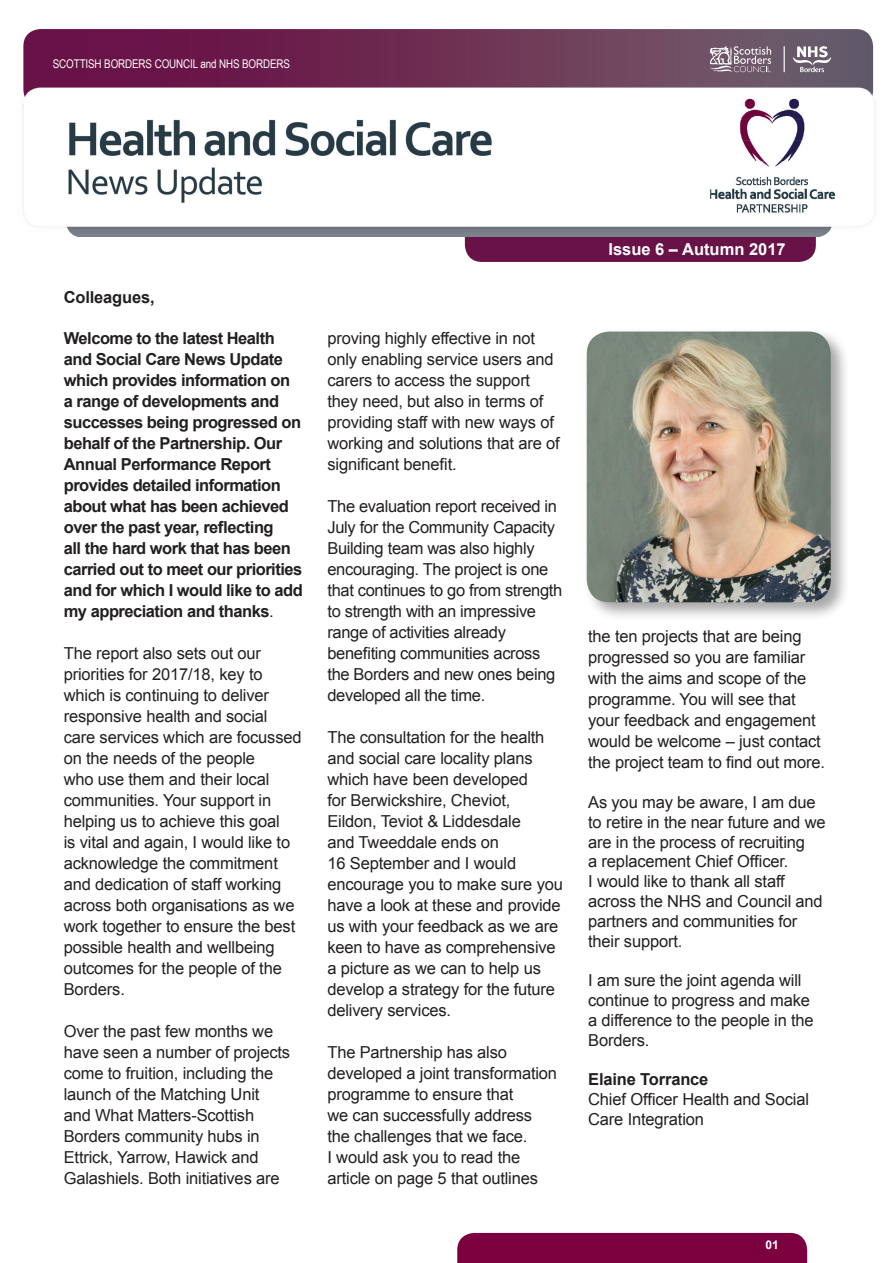
<style>
.page{position:relative;width:893px;height:1263px;background:#fff}
.page>*{position:absolute;margin:0;border:0;box-sizing:border-box;transform-origin:0 0}
.t1{font:16.5px/21px "Arial";letter-spacing:-.01em;color:#231f20}
.t2{font:700 16.5px/21px "Arial";letter-spacing:-.03em;color:#231f20}
.t3{font:700 16.5px "Arial";letter-spacing:-.01em;color:#231f20}
.t4{font:700 16.5px "Arial";color:#fff}
.t5{font:12px "Arial Narrow";letter-spacing:-.01em;color:#fff}
.t6{font:700 12px "Arial";color:#fff}
.s1{font-weight:400}
</style>
<div class="page">
<div style="left:457px;top:1233px;width:350px;height:30px;background:#7c0040"></div>
<div style="left:465px;top:199px;width:351px;height:63px;background:#691247;border-radius:17px"></div>
<div style="left:583px;top:328px;width:267px;height:293px;background:#231f20;opacity:.4"></div>
<img style="left:587px;top:331px;width:244px;height:271px">
<svg style="left:23px;top:29px;width:850px;height:56px;background:#6c3255"></svg>
<img style="left:23px;top:85px;width:852px;height:151px">
<svg style="left:710px;top:46px;width:61px;height:26px;background:#978693"></svg>
<svg style="left:793px;top:46px;width:38px;height:26px"></svg>
<svg style="left:784px;top:46px;width:1px;height:26px"></svg>
<p class="t5" style="left:53px;top:55px;width:239px">SCOTTISH BORDERS COUNCIL and NHS BORDERS</p>
<p class="t3" style="left:64px;top:287px;width:92px">Colleagues,</p>
<p class="t2" style="left:64px;top:328px;width:241px">Welcome to the latest Health and Social Care News Update which provides information on a range of developments and successes being progressed on behalf of the Partnership. Our<br>Annual Performance Report provides detailed information about what has been achieved over the past year, reflecting<br>all the hard work that has been carried out to meet our priorities and for which I would like to add my appreciation and thanks<span class="s1">.</span></p>
<p class="t1" style="left:64px;top:643px;width:239px">The report also sets out our priorities for 2017/18, key to which is continuing to deliver responsive health and social care services which are focussed on the needs of the people<br>who use them and their local communities. Your support in helping us to achieve this goal<br>is vital and again, I would like to acknowledge the commitment and dedication of staff working across both organisations as we work together to ensure the best possible health and wellbeing outcomes for the people of the<br>Borders.</p>
<p class="t1" style="left:64px;top:1021px;width:228px">Over the past few months we have seen a number of projects come to fruition, including the launch of the Matching Unit and What Matters-Scottish<br>Borders community hubs in<br>Ettrick, Yarrow, Hawick and<br>Galashiels. Both initiatives are</p>
<p class="t1" style="left:327px;top:327px;width:234px">proving highly effective in not only enabling service users and carers to access the support they need, but also in terms of providing staff with new ways of working and solutions that are of significant benefit.</p>
<p class="t1" style="left:327px;top:495px;width:236px">The evaluation report received in<br>July for the Community Capacity<br>Building team was also highly encouraging. The project is one that continues to go from strength to strength with an impressive range of activities already benefiting communities across the Borders and new ones being developed all the time.</p>
<p class="t1" style="left:327px;top:726px;width:237px">The consultation for the health and social care locality plans which have been developed<br>for Berwickshire, Cheviot,<br>Eildon, Teviot &amp; Liddesdale<br>and Tweeddale ends on<br>16 September and I would encourage you to make sure you have a look at these and provide us with your feedback as we are keen to have as comprehensive a picture as we can to help us develop a strategy for the future delivery services.</p>
<p class="t1" style="left:327px;top:1041px;width:231px">The Partnership has also developed a joint transformation programme to ensure that<br>we can successfully address the challenges that we face.<br>I would ask you to read the article on page 5 that outlines</p>
<p class="t4" style="left:608px;top:238px;width:179px">Issue 6 – Autumn 2017</p>
<p class="t1" style="left:588px;top:626px;width:238px">the ten projects that are being progressed so you are familiar with the aims and scope of the programme. You will see that your feedback and engagement would be welcome – just contact the project team to find out more.</p>
<p class="t1" style="left:588px;top:792px;width:239px;line-height:19.8px">As you may be aware, I am due to retire in the near future and we are in the process of recruiting<br>a replacement Chief Officer.<br>I would like to thank all staff across the NHS and Council and partners and communities for their support.</p>
<p class="t1" style="left:588px;top:971px;width:227px;line-height:19.8px">I am sure the joint agenda will continue to progress and make a difference to the people in the<br>Borders.</p>
<p class="t3" style="left:588px;top:1068px;width:122px">Elaine Torrance</p>
<p class="t1" style="left:588px;top:1089px;width:222px;line-height:19.8px">Chief Officer Health and Social<br>Care Integration</p>
<p class="t6" style="left:765px;top:1237px;width:15px">01</p>
</div>
